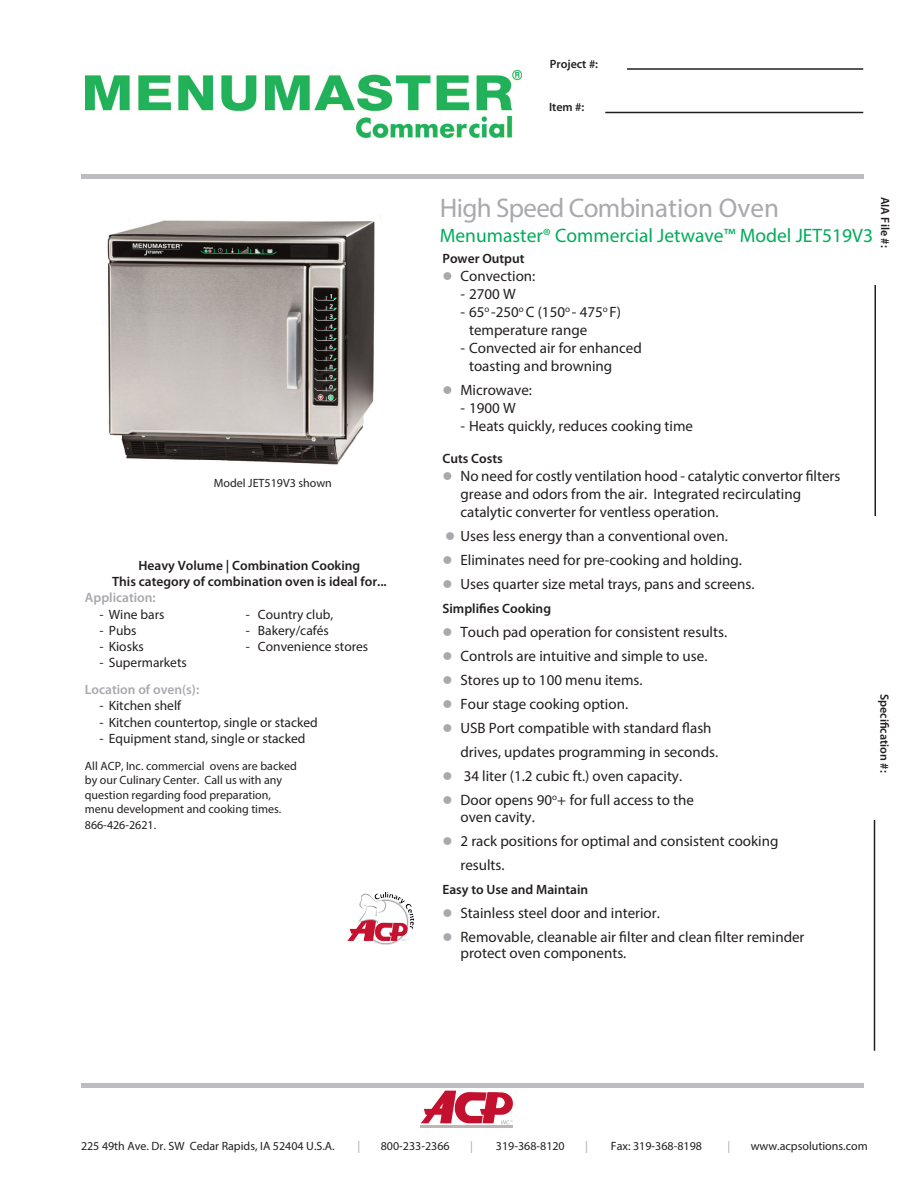
<style>
.page{position:relative;width:918px;height:1188px;background:#fff}
.page>*{position:absolute;margin:0;border:0;box-sizing:border-box;transform-origin:0 0}
.head{font:27px "Myriad Pro";letter-spacing:-.025em;color:#a8a9ad}
.head-2{font:19.5px "Myriad Pro";color:#00ac5a}
.blackChart{font:15px/18px "Myriad Pro";color:#231f20}
.chartHead{font:15px "Myriad Pro";color:#231f20}
.body{font:13.5px "Myriad Pro";color:#231f20}
.chartHead-2{font:600 13.5px "Myriad Pro";color:#231f20}
.t1{font:600 13.5px "Myriad Pro";color:#a8a9ad}
.blackChart-2{font:600 13.5px "Myriad Pro";color:#231f20}
.mouse{font:12px "Myriad Pro";color:#231f20}
.t2{font:600 12px "Myriad Pro";color:#231f20}
.chart{font:12px "Myriad Pro";color:#231f20}
.blackChart-3{font:12px "Myriad Pro";color:#231f20}
.mouse-2{font:12px "Myriad Pro";color:#a8a9ad}
.s1{color:#a8a9ad}
</style>
<div class="page">
<img style="left:85px;top:71px;width:436px;height:66px">
<div style="left:417px;top:1090px;width:102px;height:40px;background:linear-gradient(to right,#fff,#fdfdfd)"></div>
<hr style="left:420px;top:1126px;width:93px;height:2px;background:#beb6b6">
<svg style="left:421px;top:1091px;width:92px;height:33px"></svg>
<hr style="left:81px;top:1083px;width:783px;height:4px;background:#bcbdc0">
<hr style="left:605px;top:112px;width:258px;height:1px;background:#231f20">
<hr style="left:627px;top:68px;width:236px;height:2px;background:#231f20">
<hr style="left:874px;top:252px;width:2px;height:264px;background:#231f20">
<hr style="left:874px;top:786px;width:1px;height:265px;background:#231f20">
<div style="left:81px;top:174px;width:783px;height:5px;background:#bcbdc0"></div>
<div style="left:864px;top:195px;width:28px;height:90px;background:#fff"></div>
<div style="left:864px;top:692px;width:27px;height:128px;background:#fff"></div>
<img style="left:348px;top:893px;width:66px;height:51px">
<img style="left:107px;top:220px;width:268px;height:245px">
<p class="t2" style="left:550px;top:56px;width:50px">Project #:</p>
<p class="mouse" style="left:214px;top:476px;width:120px">Model JET519V3 shown</p>
<p class="chartHead-2" style="left:138px;top:557px;width:223px">Heavy Volume | Combination Cooking</p>
<p class="chartHead-2" style="left:112px;top:573px;width:276px">This category of combination oven is ideal for...</p>
<p class="t1" style="left:85px;top:589px;width:72px">Application:</p>
<p class="body" style="left:99px;top:606px;width:67px">- Wine bars</p>
<p class="body" style="left:246px;top:606px;width:89px">- Country club,</p>
<p class="body" style="left:99px;top:622px;width:39px">- Pubs</p>
<p class="body" style="left:246px;top:622px;width:84px">- Bakery/cafés</p>
<p class="body" style="left:99px;top:638px;width:46px">- Kiosks</p>
<p class="body" style="left:246px;top:638px;width:124px">- Convenience stores</p>
<p class="body" style="left:99px;top:654px;width:89px">- Supermarkets</p>
<p class="t1" style="left:85px;top:681px;width:116px">Location of oven(s):</p>
<p class="body" style="left:99px;top:698px;width:83px">- Kitchen shelf</p>
<p class="body" style="left:99px;top:714px;width:220px">- Kitchen countertop, single or stacked</p>
<p class="body" style="left:99px;top:730px;width:207px">- Equipment stand, single or stacked</p>
<p class="chart" style="left:85px;top:758px;width:213px">All ACP, Inc. commercial ovens are backed</p>
<p class="mouse" style="left:85px;top:773px;width:199px">by our Culinary Center. Call us with any</p>
<p class="mouse" style="left:85px;top:787px;width:188px">question regarding food preparation,</p>
<p class="mouse" style="left:85px;top:802px;width:198px">menu development and cooking times.</p>
<p class="blackChart-3" style="left:85px;top:818px;width:73px">866-426-2621.</p>
<p class="t2" style="left:549px;top:99px;width:37px">Item #:</p>
<p class="head" style="left:440px;top:191px;width:341px">High Speed Combination Oven</p>
<p class="head-2" style="left:440px;top:224px;width:435px">Menumaster® Commercial Jetwave™ Model JET519V3</p>
<p class="chartHead-2" style="left:442px;top:250px;width:84px">Power Output</p>
<p class="blackChart" style="left:442px;top:267px;width:94px"><span class="s1">●</span> Convection:</p>
<p class="blackChart" style="left:460px;top:285px;width:57px">- 2700 W</p>
<p class="blackChart" style="left:460px;top:303px;width:162px">- 65<sup>o</sup> -250<sup>o</sup> C (150<sup>o</sup> - 475<sup>o</sup> F)</p>
<p class="blackChart" style="left:469px;top:321px;width:120px">temperature range</p>
<p class="blackChart" style="left:460px;top:339px;width:183px">- Convected air for enhanced</p>
<p class="blackChart" style="left:469px;top:357px;width:145px">toasting and browning</p>
<p class="blackChart" style="left:442px;top:381px;width:91px"><span class="s1">●</span> Microwave:</p>
<p class="blackChart" style="left:460px;top:399px;width:57px">- 1900 W</p>
<p class="blackChart" style="left:460px;top:417px;width:234px">- Heats quickly, reduces cooking time</p>
<p class="t2" style="left:893px;top:196px;width:52px;rotate:90deg">AIA File #:</p>
<p class="chartHead-2" style="left:442px;top:450px;width:62px">Cuts Costs</p>
<p class="blackChart" style="left:460px;top:467px;width:381px;text-indent:-18px"><span class="s1">●</span> No need for costly ventilation hood - catalytic convertor filters grease and odors from the air. Integrated recirculating catalytic converter for ventless operation.</p>
<p class="chartHead" style="left:445px;top:527px;width:284px"><span class="s1">●</span> Uses less energy than a conventional oven.</p>
<p class="blackChart" style="left:442px;top:551px;width:301px"><span class="s1">●</span> Eliminates need for pre-cooking and holding.</p>
<p class="blackChart" style="left:442px;top:575px;width:313px"><span class="s1">●</span> Uses quarter size metal trays, pans and screens.</p>
<p class="chartHead-2" style="left:442px;top:600px;width:110px">Simplifies Cooking</p>
<p class="blackChart" style="left:442px;top:623px;width:286px"><span class="s1">●</span> Touch pad operation for consistent results.</p>
<p class="blackChart" style="left:442px;top:647px;width:266px"><span class="s1">●</span> Controls are intuitive and simple to use.</p>
<p class="blackChart" style="left:442px;top:671px;width:202px"><span class="s1">●</span> Stores up to 100 menu items.</p>
<p class="blackChart" style="left:442px;top:695px;width:187px"><span class="s1">●</span> Four stage cooking option.</p>
<p class="blackChart" style="left:460px;top:716px;width:259px;line-height:24px;text-indent:-18px"><span class="s1">●</span> USB Port compatible with standard flash drives, updates programming in seconds.</p>
<p class="blackChart" style="left:442px;top:767px;width:241px"><span class="s1">●</span> 34 liter (1.2 cubic ft.) oven capacity.</p>
<p class="blackChart" style="left:442px;top:791px;width:253px"><span class="s1">●</span> Door opens 90<sup>o</sup>+ for full access to the</p>
<p class="blackChart" style="left:460px;top:808px;width:76px">oven cavity.</p>
<p class="blackChart" style="left:460px;top:829px;width:319px;line-height:24px;text-indent:-18px"><span class="s1">●</span> 2 rack positions for optimal and consistent cooking results.</p>
<p class="blackChart-2" style="left:442px;top:881px;width:147px">Easy to Use and Maintain</p>
<p class="blackChart" style="left:442px;top:904px;width:219px"><span class="s1">●</span> Stainless steel door and interior.</p>
<p class="blackChart" style="left:442px;top:928px;width:364px"><span class="s1">●</span> Removable, cleanable air filter and clean filter reminder</p>
<p class="blackChart" style="left:460px;top:944px;width:167px">protect oven components.</p>
<p class="t2" style="left:892px;top:694px;width:80px;rotate:90deg">Specification #:</p>
<p class="mouse" style="left:81px;top:1138px;width:255px">225 49th Ave. Dr. SW Cedar Rapids, IA 52404 U.S.A.</p>
<p class="mouse-2" style="left:358px;top:1138px;width:4px">|</p>
<p class="mouse" style="left:381px;top:1138px;width:70px">800-233-2366</p>
<p class="mouse-2" style="left:470px;top:1138px;width:4px">|</p>
<p class="mouse" style="left:496px;top:1138px;width:70px">319-368-8120</p>
<p class="mouse-2" style="left:585px;top:1138px;width:4px">|</p>
<p class="mouse" style="left:611px;top:1138px;width:93px">Fax: 319-368-8198</p>
<p class="mouse-2" style="left:727px;top:1138px;width:4px">|</p>
<p class="mouse" style="left:751px;top:1138px;width:118px">www.acpsolutions.com</p>
</div>
